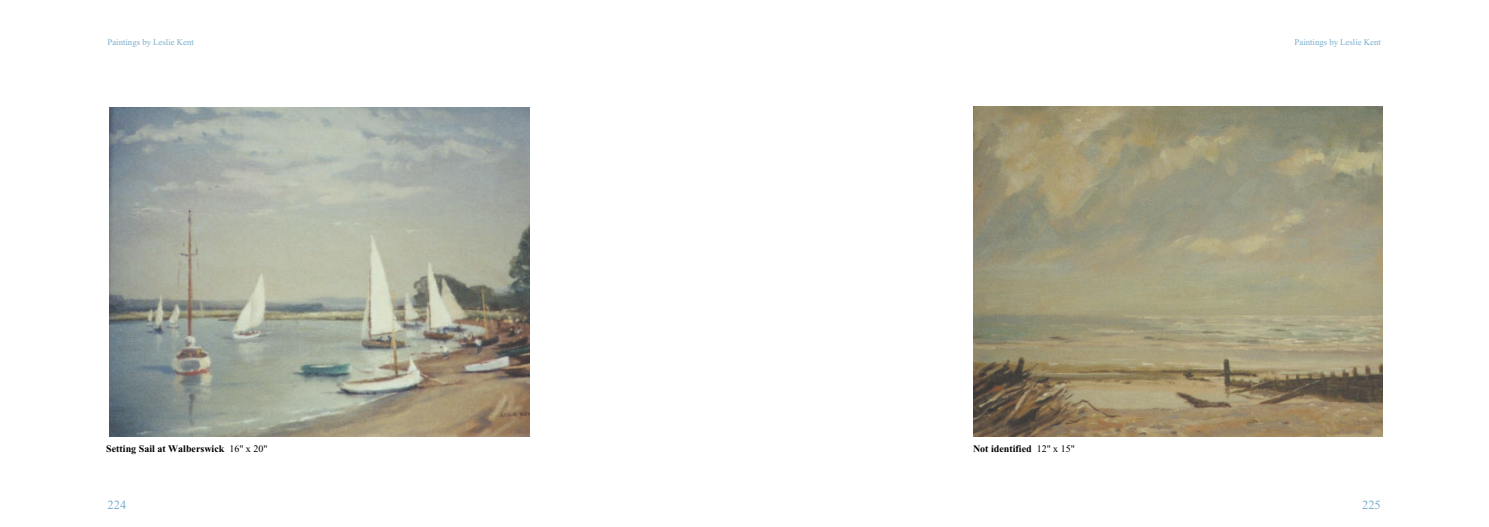
<style>
.page{position:relative;width:1489px;height:527px;background:#fff}
.page>*{position:absolute;margin:0;border:0;box-sizing:border-box;transform-origin:0 0}
.t1{font:12.5px "Times New Roman";color:#7aafce}
.t2{font:700 10px "Times New Roman";color:#000}
.t3{font:8.75px "Times New Roman";color:#7aafce}
.s1{font-weight:400}
</style>
<div class="page">
<img style="left:109px;top:107px;width:420px;height:329px">
<img style="left:974px;top:107px;width:408px;height:329px">
<p class="t3" style="left:108px;top:39px;width:88px">Paintings by Leslie Kent</p>
<p class="t2" style="left:106px;top:445px;width:163px">Setting Sail at Walberswick <span class="s1">16" x 20"</span></p>
<p class="t2" style="left:973px;top:445px;width:103px">Not identified <span class="s1">12" x 15"</span></p>
<p class="t1" style="left:108px;top:500px;width:20px">224</p>
<p class="t3" style="left:1294px;top:39px;width:88px">Paintings by Leslie Kent</p>
<p class="t1" style="left:1362px;top:500px;width:20px">225</p>
</div>
